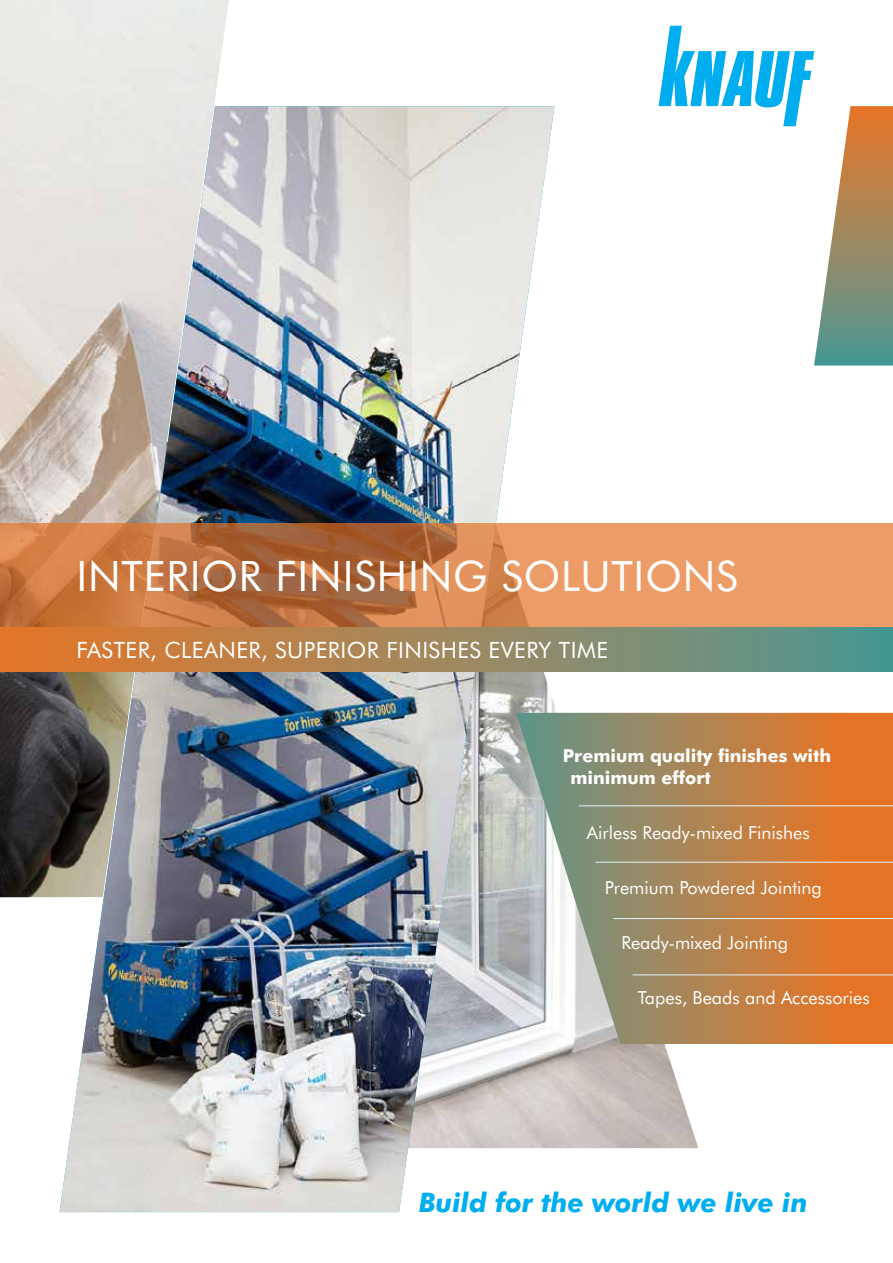
<style>
.page{position:relative;width:893px;height:1263px;background:#fff}
.page>*{position:absolute;margin:0;border:0;box-sizing:border-box;transform-origin:0 0}
.t1{font:42px "Futura BT";letter-spacing:.02em;color:#fff}
.t2{font:italic 700 27px "Futura BT";color:#00aeef}
.t3{font:22.5px "Futura BT";letter-spacing:.02em;color:#fff}
.t4{font:18px "Futura BT";color:#fff}
.t5{font:700 18px/21.6px "Futura BT";color:#fff}
</style>
<div class="page">
<img style="left:554px;top:671px;width:144px;height:477px">
<img style="left:60px;top:106px;width:494px;height:1106px">
<img style="left:0;top:0;width:229px;height:897px">
<svg style="left:659px;top:26px;width:234px;height:340px"></svg>
<svg style="left:0;top:523px;width:893px;height:104px;background:#d28551"></svg>
<div style="left:0;top:627px;width:893px;height:44px;background:linear-gradient(to right,#e97628,#509894)"></div>
<svg style="left:516px;top:713px;width:377px;height:331px;background:#bb8d5f"></svg>
<hr style="left:579px;top:805px;width:314px;height:1px;background:#e1f4fd">
<hr style="left:595px;top:862px;width:298px;height:1px;background:#e1f4fd">
<hr style="left:613px;top:918px;width:280px;height:1px;background:#e1f4fd">
<hr style="left:632px;top:974px;width:261px;height:1px;background:#e1f4fd">
<h1 class="t1" style="left:77px;top:551px;width:663px">INTERIOR FINISHING SOLUTIONS</h1>
<p class="t3" style="left:77px;top:636px;width:533px">FASTER, CLEANER, SUPERIOR FINISHES EVERY TIME</p>
<p class="t5" style="left:570px;top:745px;width:262px;text-indent:-8px">Premium quality finishes with minimum effort</p>
<p class="t4" style="left:587px;top:821px;width:224px">Airless Ready-mixed Finishes</p>
<p class="t4" style="left:605px;top:876px;width:218px">Premium Powdered Jointing</p>
<p class="t4" style="left:621px;top:932px;width:168px">Ready-mixed Jointing</p>
<p class="t4" style="left:638px;top:987px;width:233px">Tapes, Beads and Accessories</p>
<h2 class="t2" style="left:419px;top:1186px;width:390px">Build for the world we live in</h2>
</div>
